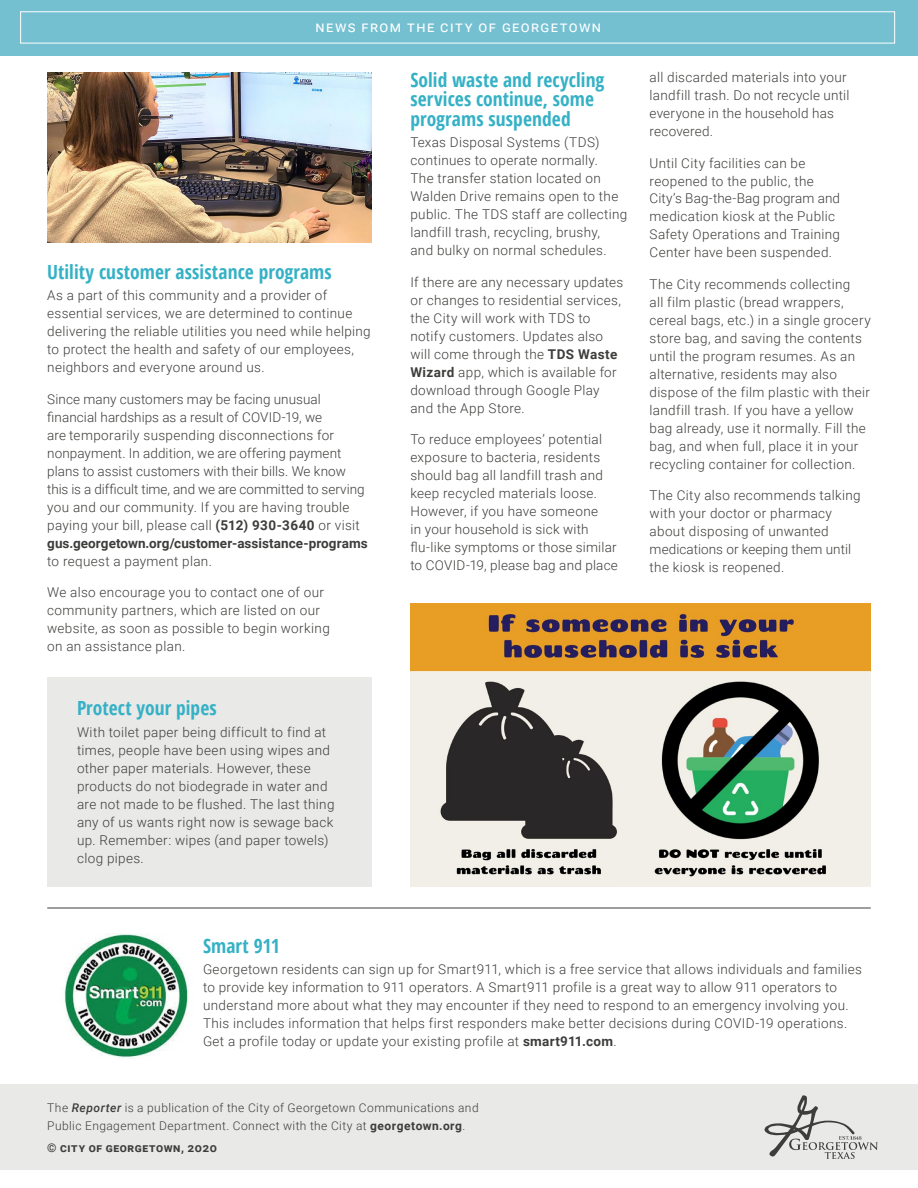
<style>
.page{position:relative;width:918px;height:1188px;background:#fff}
.page>*{position:absolute;margin:0;border:0;box-sizing:border-box;transform-origin:0 0}
.t1{font:700 condensed 19.5px/19.5px "Open Sans";letter-spacing:.005em;color:#35b1c6}
.t2{font:15px "Roboto";letter-spacing:.095em;color:#fff}
.t3{font:300 13.5px/18px "Roboto";letter-spacing:.025em;color:#3d3e3b}
.t4{font:300 12px/18px "Roboto";letter-spacing:.035em;color:#3d3e3b}
.t5{font:700 12px "Roboto";letter-spacing:.05em;color:#3d3e3b}
.s1{font-weight:700}
.s2{font-weight:500;font-style:italic}
</style>
<div class="page">
<div style="left:47px;top:677px;width:325px;height:210px;background:#e9e9e7"></div>
<div style="left:0;top:0;width:918px;height:55px;background:#74c0d1"></div>
<div style="left:20px;top:11px;width:875px;height:32px;border:1px solid #fff"></div>
<div style="left:0;top:1085px;width:918px;height:85px;background:#e9e9e7"></div>
<svg style="left:764px;top:1095px;width:114px;height:64px"></svg>
<img style="left:64px;top:933px;width:125px;height:125px">
<img style="left:47px;top:72px;width:325px;height:171px">
<hr style="left:47px;top:908px;width:824px;height:1px;background:#3d3e3b">
<img style="left:410px;top:604px;width:461px;height:283px">
<p class="t2" style="left:315px;top:16px;width:287px">news from the city of georgetown</p>
<h1 class="t1" style="left:47px;top:262px;width:286px">Utility customer assistance programs</h1>
<p class="t3" style="left:47px;top:286px;width:325px">As a part of this community and a provider of essential services, we are determined to continue delivering the reliable utilities you need while helping to protect the health and safety of our employees, neighbors and everyone around us.</p>
<p class="t3" style="left:47px;top:389px;width:322px">Since many customers may be facing unusual financial hardships as a result of COVID-19, we<br>are temporarily suspending disconnections for nonpayment. In addition, we are offering payment plans to assist customers with their bills. We know this is a difficult time, and we are committed to serving you and our community. If you are having trouble paying your bill, please call <span class="s1">(512) 930-3640</span> or visit <span class="s1">gus.georgetown.org/customer-assistance-programs</span></p>
<p class="t3" style="left:47px;top:551px;width:166px">to request a payment plan.</p>
<p class="t3" style="left:47px;top:583px;width:284px">We also encourage you to contact one of our community partners, which are listed on our website, as soon as possible to begin working on an assistance plan.</p>
<h1 class="t1" style="left:77px;top:698px;width:141px">Protect your pipes</h1>
<p class="t3" style="left:77px;top:722px;width:259px">With toilet paper being difficult to find at times, people have been using wipes and other paper materials. However, these products do not biodegrade in water and are not made to be flushed. The last thing any of us wants right now is sewage back up. Remember: wipes (and paper towels) clog pipes.</p>
<h1 class="t1" style="left:410px;top:70px;width:196px">Solid waste and recycling services continue, some programs suspended</h1>
<p class="t3" style="left:410px;top:133px;width:219px">Texas Disposal Systems (TDS) continues to operate normally.<br>The transfer station located on<br>Walden Drive remains open to the public. The TDS staff are collecting landfill trash, recycling, brushy,<br>and bulky on normal schedules.</p>
<p class="t3" style="left:410px;top:272px;width:214px">If there are any necessary updates or changes to residential services, the City will work with TDS to notify customers. Updates also will come through the <span class="s1">TDS Waste<br>Wizard</span> app, which is available for download through Google Play and the App Store.</p>
<p class="t3" style="left:410px;top:430px;width:209px">To reduce employees’ potential exposure to bacteria, residents should bag all landfill trash and keep recycled materials loose.<br>However, if you have someone<br>in your household is sick with flu-like symptoms or those similar to COVID-19, please bag and place</p>
<p class="t3" style="left:650px;top:68px;width:201px">all discarded materials into your landfill trash. Do not recycle until everyone in the household has recovered.</p>
<p class="t3" style="left:650px;top:153px;width:192px">Until City facilities can be reopened to the public, the<br>City’s Bag-the-Bag program and medication kiosk at the Public<br>Safety Operations and Training<br>Center have been suspended.</p>
<p class="t3" style="left:650px;top:275px;width:223px">The City recommends collecting<br>all film plastic (bread wrappers, cereal bags, etc.) in a single grocery store bag, and saving the contents until the program resumes. As an alternative, residents may also dispose of the film plastic with their landfill trash. If you have a yellow bag already, use it normally. Fill the bag, and when full, place it in your recycling container for collection.</p>
<p class="t3" style="left:650px;top:486px;width:213px">The City also recommends talking with your doctor or pharmacy about disposing of unwanted medications or keeping them until the kiosk is reopened.</p>
<h1 class="t1" style="left:203px;top:936px;width:78px">Smart 911</h1>
<p class="t3" style="left:203px;top:960px;width:660px">Georgetown residents can sign up for Smart911, which is a free service that allows individuals and families to provide key information to 911 operators. A Smart911 profile is a great way to allow 911 operators to understand more about what they may encounter if they need to respond to an emergency involving you.<br>This includes information that helps first responders make better decisions during COVID-19 operations.<br>Get a profile today or update your existing profile at <span class="s1">smart911.com</span>.</p>
<p class="t4" style="left:47px;top:1098px;width:433px">The <span class="s2">Reporter</span> is a publication of the City of Georgetown Communications and<br>Public Engagement Department. Connect with the City at <span class="s1">georgetown.org</span>.</p>
<p class="t5" style="left:47px;top:1139px;width:171px">© city of georgetown, 2020</p>
</div>
